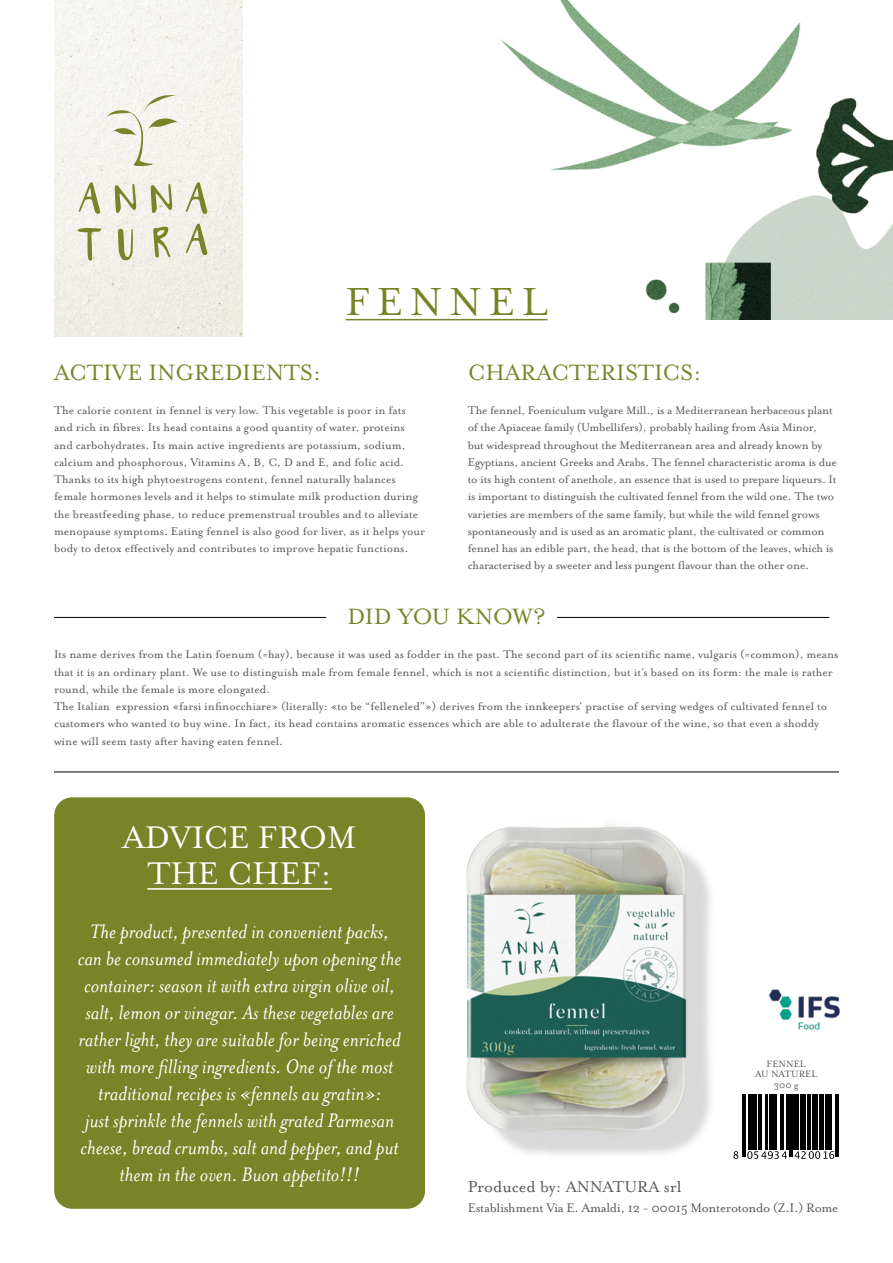
<style>
.page{position:relative;width:893px;height:1263px;background:#fff}
.page>*{position:absolute;margin:0;border:0;box-sizing:border-box;transform-origin:0 0}
.t1{font:45px "Mrs Eaves OT";letter-spacing:.15em;color:#798327}
.t2{font:36px/36px "Mrs Eaves OT";color:#fff;text-align:center}
.t3{font:25.5px "Mrs Eaves OT";color:#798327}
.t4{font:italic 22.5px/27px "Mrs Eaves OT";color:#fff;text-align:center}
.t5{font:18px "Mrs Eaves OT";color:#575756}
.t6{font:14.25px "Mrs Eaves OT";letter-spacing:-.02em;color:#575756}
.t7{font:12.75px/17.2px "Mrs Eaves OT";color:#575756}
.t8{font:10.5px/10.5px "Mrs Eaves OT";color:#575756;text-align:center}
</style>
<div class="page">
<img style="left:378px;top:771px;width:394px;height:430px">
<img style="left:54px;top:0;width:189px;height:337px">
<svg style="left:115px;top:184px;width:21px;height:29px"></svg>
<svg style="left:118px;top:228px;width:15px;height:34px"></svg>
<svg style="left:78px;top:182px;width:22px;height:32px"></svg>
<svg style="left:77px;top:227px;width:24px;height:34px"></svg>
<svg style="left:106px;top:93px;width:72px;height:74px"></svg>
<svg style="left:186px;top:182px;width:22px;height:32px"></svg>
<svg style="left:186px;top:223px;width:22px;height:32px"></svg>
<svg style="left:151px;top:184px;width:21px;height:29px"></svg>
<svg style="left:153px;top:225px;width:17px;height:33px"></svg>
<div style="left:54px;top:797px;width:371px;height:412px;background:#798327;border-radius:18px"></div>
<img style="left:489px;top:0;width:404px;height:320px">
<hr style="left:54px;top:772px;width:785px;height:1px;background:#000">
<svg style="left:747px;top:1151px;width:87px;height:8px"></svg>
<svg style="left:733px;top:1151px;width:5px;height:8px"></svg>
<hr style="left:743px;top:1094px;width:1px;height:62px;background:#000">
<hr style="left:745px;top:1094px;width:1px;height:62px;background:#000">
<hr style="left:749px;top:1094px;width:2px;height:56px;background:#000">
<hr style="left:752px;top:1094px;width:1px;height:56px;background:#000">
<hr style="left:754px;top:1094px;width:3px;height:56px;background:#000">
<hr style="left:759px;top:1094px;width:1px;height:56px;background:#000">
<hr style="left:761px;top:1094px;width:1px;height:56px;background:#000">
<hr style="left:765px;top:1094px;width:2px;height:56px;background:#000">
<hr style="left:769px;top:1094px;width:1px;height:56px;background:#000">
<hr style="left:771px;top:1094px;width:3px;height:56px;background:#000">
<hr style="left:775px;top:1094px;width:1px;height:56px;background:#000">
<hr style="left:780px;top:1094px;width:1px;height:56px;background:#000">
<hr style="left:782px;top:1094px;width:1px;height:56px;background:#000">
<hr style="left:786px;top:1094px;width:2px;height:56px;background:#000">
<hr style="left:789px;top:1094px;width:1px;height:62px;background:#000">
<hr style="left:791px;top:1094px;width:1px;height:62px;background:#000">
<hr style="left:793px;top:1094px;width:1px;height:56px;background:#000">
<hr style="left:795px;top:1094px;width:3px;height:56px;background:#000">
<hr style="left:800px;top:1094px;width:2px;height:56px;background:#000">
<hr style="left:803px;top:1094px;width:2px;height:56px;background:#000">
<hr style="left:807px;top:1094px;width:4px;height:56px;background:#000">
<hr style="left:813px;top:1094px;width:1px;height:56px;background:#000">
<hr style="left:815px;top:1094px;width:3px;height:56px;background:#000">
<hr style="left:820px;top:1094px;width:1px;height:56px;background:#000">
<hr style="left:822px;top:1094px;width:2px;height:56px;background:#000">
<hr style="left:826px;top:1094px;width:2px;height:56px;background:#000">
<hr style="left:829px;top:1094px;width:1px;height:56px;background:#000">
<hr style="left:831px;top:1094px;width:1px;height:56px;background:#000">
<hr style="left:836px;top:1094px;width:1px;height:62px;background:#000">
<hr style="left:838px;top:1094px;width:1px;height:62px;background:#000">
<img style="left:766px;top:989px;width:74px;height:43px">
<hr style="left:147px;top:888px;width:185px;height:2px;background:#fff">
<hr style="left:345px;top:319px;width:203px;height:1px;background:#798327">
<hr style="left:54px;top:617px;width:272px;height:1px;background:#000">
<hr style="left:557px;top:617px;width:272px;height:1px;background:#000">
<h1 class="t1" style="left:345px;top:276px;width:204px">FENNEL</h1>
<h3 class="t3" style="left:54px;top:357px;width:269px">ACTIVE INGREDIENTS:</h3>
<p class="t7" style="left:54px;top:402px;width:372px">The calorie content in fennel is very low. This vegetable is poor in fats and rich in fibres. Its head contains a good quantity of water, proteins and carbohydrates. Its main active ingredients are potassium, sodium, calcium and phosphorous, Vitamins A, B, C, D and E, and folic acid.<br>Thanks to its high phytoestrogens content, fennel naturally balances female hormones levels and it helps to stimulate milk production during the breastfeeding phase, to reduce premenstrual troubles and to alleviate menopause symptoms. Eating fennel is also good for liver, as it helps your body to detox effectively and contributes to improve hepatic functions.</p>
<h3 class="t3" style="left:468px;top:357px;width:235px">CHARACTERISTICS:</h3>
<p class="t7" style="left:468px;top:402px;width:371px">The fennel, Foeniculum vulgare Mill., is a Mediterranean herbaceous plant of the Apiaceae family (Umbellifers), probably hailing from Asia Minor,<br>but widespread throughout the Mediterranean area and already known by Egyptians, ancient Greeks and Arabs. The fennel characteristic aroma is due to its high content of anethole, an essence that is used to prepare liqueurs. It is important to distinguish the cultivated fennel from the wild one. The two varieties are members of the same family, but while the wild fennel grows spontaneously and is used as an aromatic plant, the cultivated or common fennel has an edible part, the head, that is the bottom of the leaves, which is characterised by a sweeter and less pungent flavour than the other one.</p>
<h3 class="t3" style="left:347px;top:602px;width:200px">DID YOU KNOW?</h3>
<p class="t7" style="left:54px;top:646px;width:786px">Its name derives from the Latin foenum (=hay), because it was used as fodder in the past. The second part of its scientific name, vulgaris (=common), means that it is an ordinary plant. We use to distinguish male from female fennel, which is not a scientific distinction, but it’s based on its form: the male is rather round, while the female is more elongated.<br>The Italian expression «farsi infinocchiare» (literally: «to be “felleneled”») derives from the innkeepers’ practise of serving wedges of cultivated fennel to customers who wanted to buy wine. In fact, its head contains aromatic essences which are able to adulterate the flavour of the wine, so that even a shoddy wine will seem tasty after having eaten fennel.</p>
<h2 class="t2" style="left:123px;top:819px;width:235px">ADVICE FROM<br>THE CHEF:</h2>
<p class="t4" style="left:78px;top:918px;width:325px">The product, presented in convenient packs, can be consumed immediately upon opening the container: season it with extra virgin olive oil, salt, lemon or vinegar. As these vegetables are rather light, they are suitable for being enriched with more filling ingredients. One of the most traditional recipes is «fennels au gratin»:<br>just sprinkle the fennels with grated Parmesan cheese, bread crumbs, salt and pepper, and put them in the oven. Buon appetito!!!</p>
<p class="t8" style="left:755px;top:1058px;width:64px">FENNEL<br>AU NATUREL<br>300 g</p>
<h3 class="t5" style="left:468px;top:1176px;width:215px">Produced by: ANNATURA srl</h3>
<p class="t6" style="left:468px;top:1199px;width:372px">Establishment Via E. Amaldi, 12 - 00015 Monterotondo (Z.I.) Rome</p>
</div>
